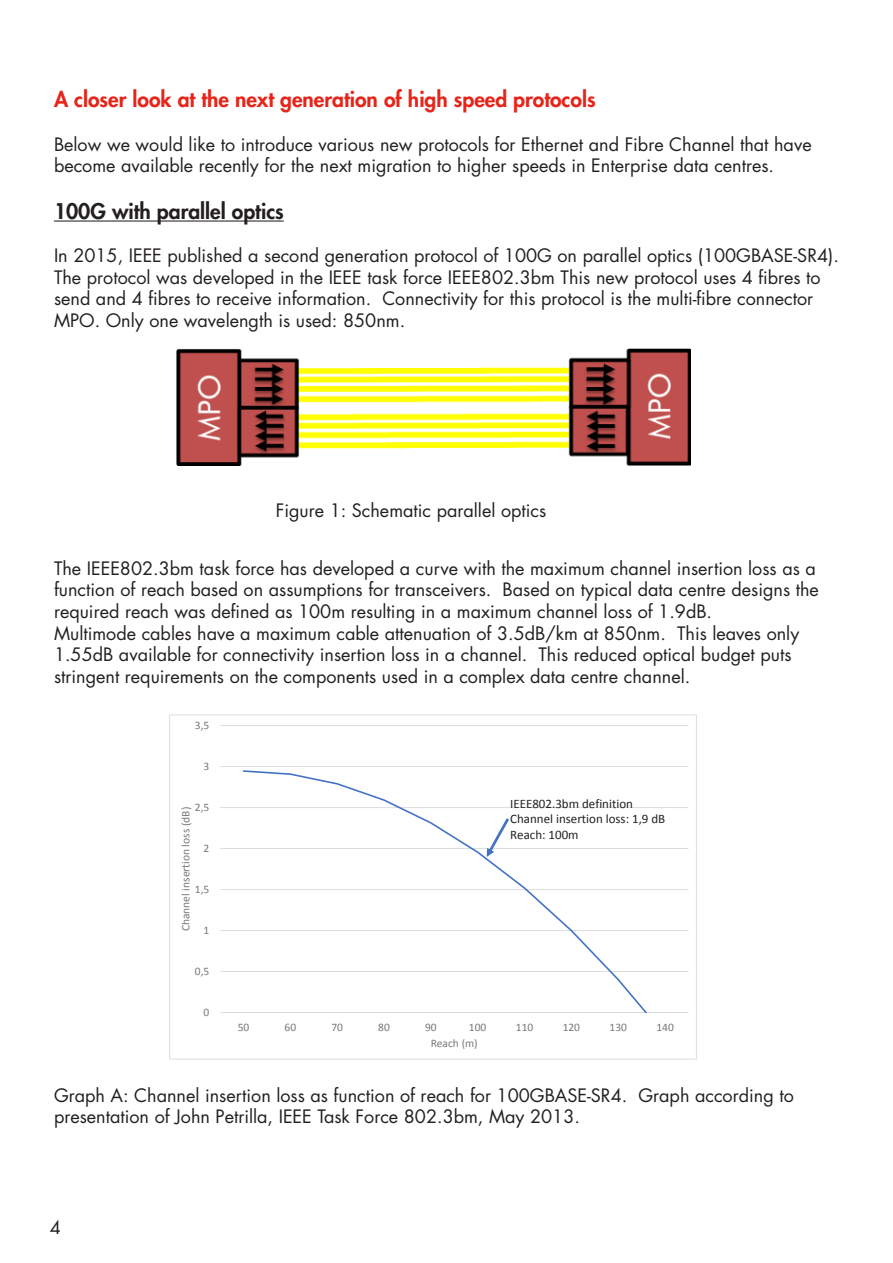
<style>
.page{position:relative;width:893px;height:1263px;background:#fff}
.page>*{position:absolute;margin:0;border:0;box-sizing:border-box;transform-origin:0 0}
.t1{font:800 21px "Futura Std";color:#e72419}
.t2{font:800 21px "Futura Std";color:#231f20}
.Futura_TXT{font:18px/21.6px "Futura Std";color:#231f20}
.t3{font:12.9px/15.8px "Calibri";color:#231f20}
.t4{font:11.55px "Calibri";color:#76787b}
</style>
<div class="page">
<hr style="left:54px;top:220px;width:230px;height:2px;background:#231f20">
<img style="left:176px;top:349px;width:515px;height:117px">
<hr style="left:220px;top:971px;width:468px;height:1px;background:#dcdddf">
<hr style="left:220px;top:930px;width:468px;height:1px;background:#dcdddf">
<hr style="left:220px;top:889px;width:468px;height:1px;background:#dcdddf">
<hr style="left:220px;top:848px;width:468px;height:1px;background:#dcdddf">
<hr style="left:220px;top:807px;width:468px;height:1px;background:#dcdddf">
<hr style="left:220px;top:766px;width:468px;height:1px;background:#dcdddf">
<hr style="left:220px;top:725px;width:468px;height:1px;background:#dcdddf">
<hr style="left:220px;top:1012px;width:468px;height:1px;background:#dcdddf">
<svg style="left:242px;top:770px;width:406px;height:243px"></svg>
<svg style="left:487px;top:818px;width:22px;height:39px"></svg>
<p class="t1" style="left:54px;top:86px;width:543px">A closer look at the next generation of high speed protocols</p>
<p class="Futura_TXT" style="left:54px;top:133px;width:759px">Below we would like to introduce various new protocols for Ethernet and Fibre Channel that have become available recently for the next migration to higher speeds in Enterprise data centres.</p>
<p class="t2" style="left:54px;top:198px;width:231px">100G with parallel optics</p>
<p class="Futura_TXT" style="left:54px;top:245px;width:786px">In 2015, IEEE published a second generation protocol of 100G on parallel optics (100GBASE-SR4).<br>The protocol was developed in the IEEE task force IEEE802.3bm This new protocol uses 4 fibres to send and 4 fibres to receive information. Connectivity for this protocol is the multi-fibre connector MPO. Only one wavelength is used: 850nm.</p>
<p class="Futura_TXT" style="left:276px;top:499px;width:272px">Figure 1: Schematic parallel optics</p>
<p class="Futura_TXT" style="left:54px;top:557px;width:766px">The IEEE802.3bm task force has developed a curve with the maximum channel insertion loss as a function of reach based on assumptions for transceivers. Based on typical data centre designs the required reach was defined as 100m resulting in a maximum channel loss of 1.9dB.</p>
<p class="Futura_TXT" style="left:54px;top:622px;width:747px">Multimode cables have a maximum cable attenuation of 3.5dB/km at 850nm. This leaves only<br>1.55dB available for connectivity insertion loss in a channel. This reduced optical budget puts stringent requirements on the components used in a complex data centre channel.</p>
<p class="t4" style="left:195px;top:718px;width:16px">3,5</p>
<p class="t4" style="left:204px;top:759px;width:7px">3</p>
<p class="t4" style="left:195px;top:800px;width:16px">2,5</p>
<p class="t4" style="left:178px;top:931px;width:126px;rotate:-90deg">Channel insertion loss (dB)</p>
<p class="t4" style="left:204px;top:841px;width:7px">2</p>
<p class="t4" style="left:195px;top:882px;width:16px">1,5</p>
<p class="t4" style="left:204px;top:923px;width:7px">1</p>
<p class="t4" style="left:195px;top:964px;width:16px">0,5</p>
<p class="t4" style="left:204px;top:1005px;width:7px">0</p>
<p class="t3" style="left:510px;top:795px;width:157px">IEEE802.3bm definition<br>Channel insertion loss: 1,9 dB<br>Reach: 100m</p>
<p class="t4" style="left:238px;top:1020px;width:13px">50</p>
<p class="t4" style="left:284px;top:1020px;width:13px">60</p>
<p class="t4" style="left:331px;top:1020px;width:13px">70</p>
<p class="t4" style="left:378px;top:1020px;width:13px">80</p>
<p class="t4" style="left:425px;top:1020px;width:13px">90</p>
<p class="t4" style="left:469px;top:1020px;width:19px">100</p>
<p class="t4" style="left:516px;top:1020px;width:19px">110</p>
<p class="t4" style="left:563px;top:1020px;width:19px">120</p>
<p class="t4" style="left:609px;top:1020px;width:19px">130</p>
<p class="t4" style="left:656px;top:1020px;width:19px">140</p>
<p class="t4" style="left:431px;top:1036px;width:48px">Reach (m)</p>
<p class="Futura_TXT" style="left:54px;top:1084px;width:741px">Graph A: Channel insertion loss as function of reach for 100GBASE-SR4. Graph according to presentation of John Petrilla, IEEE Task Force 802.3bm, May 2013.</p>
<p class="Futura_TXT" style="left:50px;top:1217px;width:13px">4</p>
</div>
